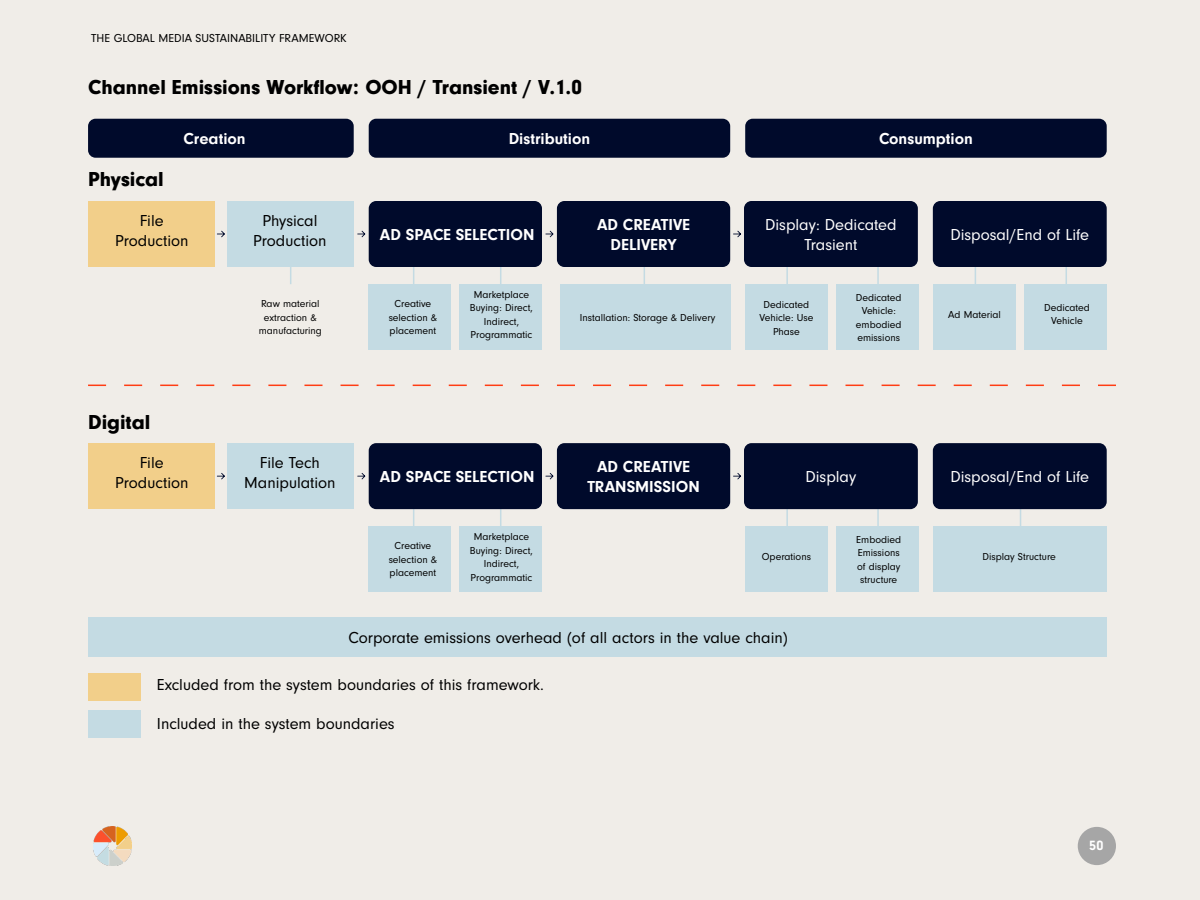
<style>
.page{position:relative;width:1200px;height:900px;background:#f0ede8}
.page>*{position:absolute;margin:0;border:0;box-sizing:border-box;transform-origin:0 0}
.Body{font:900 21px "Neuzeit Gro";color:#000}
.Body-2{font:16.5px/19.5px "Neuzeit Gro";color:#000;text-align:center}
.Body-3{font:700 16.5px/19.5px "Neuzeit Gro";color:#fff;text-align:center}
.Body-4{font:16.5px/19.5px "Neuzeit Gro";color:#fff;text-align:center}
.t1{font:700 14.1px "Neuzeit Gro";color:#fff}
.t2{font:12px "Neuzeit Gro";color:#000}
.Body-5{font:10.5px/13.5px "Neuzeit Gro";color:#000;text-align:center}
</style>
<div class="page">
<img style="left:94px;top:827px;width:38px;height:38px">
<div style="left:1078px;top:827px;width:38px;height:38px;background:#a6a6a6;border-radius:50%"></div>
<svg style="left:500px;top:267px;width:1px;height:17px"></svg>
<svg style="left:500px;top:509px;width:1px;height:17px"></svg>
<svg style="left:644px;top:267px;width:1px;height:17px"></svg>
<svg style="left:786px;top:267px;width:2px;height:17px"></svg>
<svg style="left:786px;top:509px;width:2px;height:17px"></svg>
<svg style="left:975px;top:267px;width:1px;height:17px"></svg>
<svg style="left:877px;top:267px;width:2px;height:17px"></svg>
<svg style="left:877px;top:509px;width:2px;height:17px"></svg>
<svg style="left:1066px;top:267px;width:1px;height:17px"></svg>
<svg style="left:1020px;top:509px;width:1px;height:17px"></svg>
<svg style="left:413px;top:267px;width:1px;height:17px"></svg>
<svg style="left:413px;top:509px;width:1px;height:17px"></svg>
<svg style="left:290px;top:267px;width:1px;height:17px"></svg>
<div style="left:88px;top:119px;width:266px;height:39px;background:#000a2b;border-radius:8px"></div>
<div style="left:88px;top:201px;width:127px;height:66px;background:#f2cf8a"></div>
<div style="left:88px;top:443px;width:127px;height:66px;background:#f2cf8a"></div>
<div style="left:88px;top:673px;width:53px;height:28px;background:#f2cf8a"></div>
<div style="left:88px;top:710px;width:53px;height:28px;background:#c4dbe3"></div>
<div style="left:227px;top:201px;width:127px;height:66px;background:#c4dbe3"></div>
<div style="left:227px;top:443px;width:127px;height:66px;background:#c4dbe3"></div>
<div style="left:369px;top:201px;width:173px;height:66px;background:#000a2b;border-radius:8px"></div>
<div style="left:369px;top:443px;width:173px;height:66px;background:#000a2b;border-radius:8px"></div>
<div style="left:369px;top:284px;width:82px;height:66px;background:#c4dbe3"></div>
<div style="left:369px;top:526px;width:82px;height:66px;background:#c4dbe3"></div>
<div style="left:745px;top:284px;width:83px;height:66px;background:#c4dbe3"></div>
<div style="left:745px;top:526px;width:83px;height:66px;background:#c4dbe3"></div>
<div style="left:933px;top:284px;width:83px;height:66px;background:#c4dbe3"></div>
<div style="left:460px;top:284px;width:82px;height:66px;background:#c4dbe3"></div>
<div style="left:460px;top:526px;width:82px;height:66px;background:#c4dbe3"></div>
<div style="left:560px;top:284px;width:170px;height:66px;background:#c4dbe3"></div>
<div style="left:836px;top:284px;width:83px;height:66px;background:#c4dbe3"></div>
<div style="left:836px;top:526px;width:83px;height:66px;background:#c4dbe3"></div>
<div style="left:1024px;top:284px;width:83px;height:66px;background:#c4dbe3"></div>
<div style="left:933px;top:526px;width:174px;height:66px;background:#c4dbe3"></div>
<div style="left:744px;top:201px;width:174px;height:66px;background:#000a2b;border-radius:8px"></div>
<div style="left:744px;top:443px;width:174px;height:66px;background:#000a2b;border-radius:8px"></div>
<div style="left:557px;top:201px;width:173px;height:66px;background:#000a2b;border-radius:8px"></div>
<div style="left:557px;top:443px;width:173px;height:66px;background:#000a2b;border-radius:8px"></div>
<div style="left:933px;top:201px;width:174px;height:66px;background:#000a2b;border-radius:8px"></div>
<div style="left:933px;top:443px;width:174px;height:66px;background:#000a2b;border-radius:8px"></div>
<div style="left:369px;top:119px;width:361px;height:39px;background:#000a2b;border-radius:8px"></div>
<div style="left:88px;top:617px;width:1019px;height:39px;background:#c4dbe3"></div>
<div style="left:745px;top:119px;width:362px;height:39px;background:#000a2b;border-radius:8px"></div>
<svg style="left:217px;top:231px;width:8px;height:6px"></svg>
<svg style="left:217px;top:473px;width:8px;height:6px"></svg>
<svg style="left:357px;top:231px;width:8px;height:6px"></svg>
<svg style="left:357px;top:473px;width:8px;height:6px"></svg>
<svg style="left:545px;top:231px;width:8px;height:6px"></svg>
<svg style="left:545px;top:473px;width:8px;height:6px"></svg>
<svg style="left:733px;top:231px;width:8px;height:6px"></svg>
<svg style="left:733px;top:473px;width:8px;height:6px"></svg>
<svg style="left:88px;top:385px;width:1028px;height:1px"></svg>
<p class="t2" style="left:91px;top:32px;width:257px">THE GLOBAL MEDIA SUSTAINABILITY FRAMEWORK</p>
<p class="Body" style="left:88px;top:75px;width:495px">Channel Emissions Workflow: OOH / Transient / V.1.0</p>
<p class="Body-3" style="left:183px;top:129px;width:64px">Creation</p>
<p class="Body" style="left:88px;top:167px;width:77px">Physical</p>
<p class="Body-2" style="left:140px;top:211px;width:25px">File</p>
<p class="Body-2" style="left:115px;top:231px;width:75px">Production</p>
<p class="Body-2" style="left:262px;top:211px;width:57px">Physical</p>
<p class="Body-2" style="left:253px;top:231px;width:75px">Production</p>
<p class="Body-3" style="left:509px;top:129px;width:83px">Distribution</p>
<p class="Body-3" style="left:879px;top:129px;width:95px">Consumption</p>
<p class="Body-3" style="left:380px;top:224px;width:156px">AD SPACE SELECTION</p>
<p class="Body-3" style="left:597px;top:215px;width:95px">AD CREATIVE<br>DELIVERY</p>
<p class="Body-4" style="left:765px;top:215px;width:133px">Display: Dedicated<br>Trasient</p>
<p class="Body-4" style="left:950px;top:225px;width:140px">Disposal/End of Life</p>
<p class="Body-5" style="left:259px;top:297px;width:64px">Raw material extraction &amp; manufacturing</p>
<p class="Body-5" style="left:470px;top:288px;width:65px">Marketplace<br>Buying: Direct,<br>Indirect,<br>Programmatic</p>
<p class="Body-5" style="left:389px;top:297px;width:50px">Creative selection &amp; placement</p>
<p class="Body-5" style="left:580px;top:311px;width:137px">Installation: Storage &amp; Delivery</p>
<p class="Body-5" style="left:760px;top:298px;width:55px">Dedicated<br>Vehicle: Use<br>Phase</p>
<p class="Body-5" style="left:856px;top:291px;width:47px">Dedicated<br>Vehicle: embodied emissions</p>
<p class="Body-5" style="left:948px;top:308px;width:54px">Ad Material</p>
<p class="Body-5" style="left:1044px;top:301px;width:47px">Dedicated<br>Vehicle</p>
<p class="Body" style="left:88px;top:410px;width:64px">Digital</p>
<p class="Body-2" style="left:140px;top:453px;width:25px">File</p>
<p class="Body-2" style="left:115px;top:473px;width:75px">Production</p>
<p class="Body-2" style="left:244px;top:453px;width:93px">File Tech<br>Manipulation</p>
<p class="Body-3" style="left:380px;top:467px;width:156px">AD SPACE SELECTION</p>
<p class="Body-5" style="left:389px;top:539px;width:50px">Creative selection &amp; placement</p>
<p class="Body-5" style="left:470px;top:530px;width:65px">Marketplace<br>Buying: Direct,<br>Indirect,<br>Programmatic</p>
<p class="Body-3" style="left:587px;top:457px;width:114px">AD CREATIVE<br>TRANSMISSION</p>
<p class="Body-4" style="left:806px;top:467px;width:52px">Display</p>
<p class="Body-5" style="left:762px;top:550px;width:51px">Operations</p>
<p class="Body-5" style="left:856px;top:533px;width:46px">Embodied<br>Emissions of display structure</p>
<p class="Body-2" style="left:349px;top:629px;width:441px">Corporate emissions overhead (of all actors in the value chain)</p>
<p class="Body-2" style="left:157px;top:676px;width:389px">Excluded from the system boundaries of this framework.</p>
<p class="Body-2" style="left:157px;top:715px;width:239px">Included in the system boundaries</p>
<p class="Body-4" style="left:950px;top:467px;width:140px">Disposal/End of Life</p>
<p class="Body-5" style="left:983px;top:550px;width:75px">Display Structure</p>
<h3 class="t1" style="left:1089px;top:838px;width:16px">50</h3>
</div>
